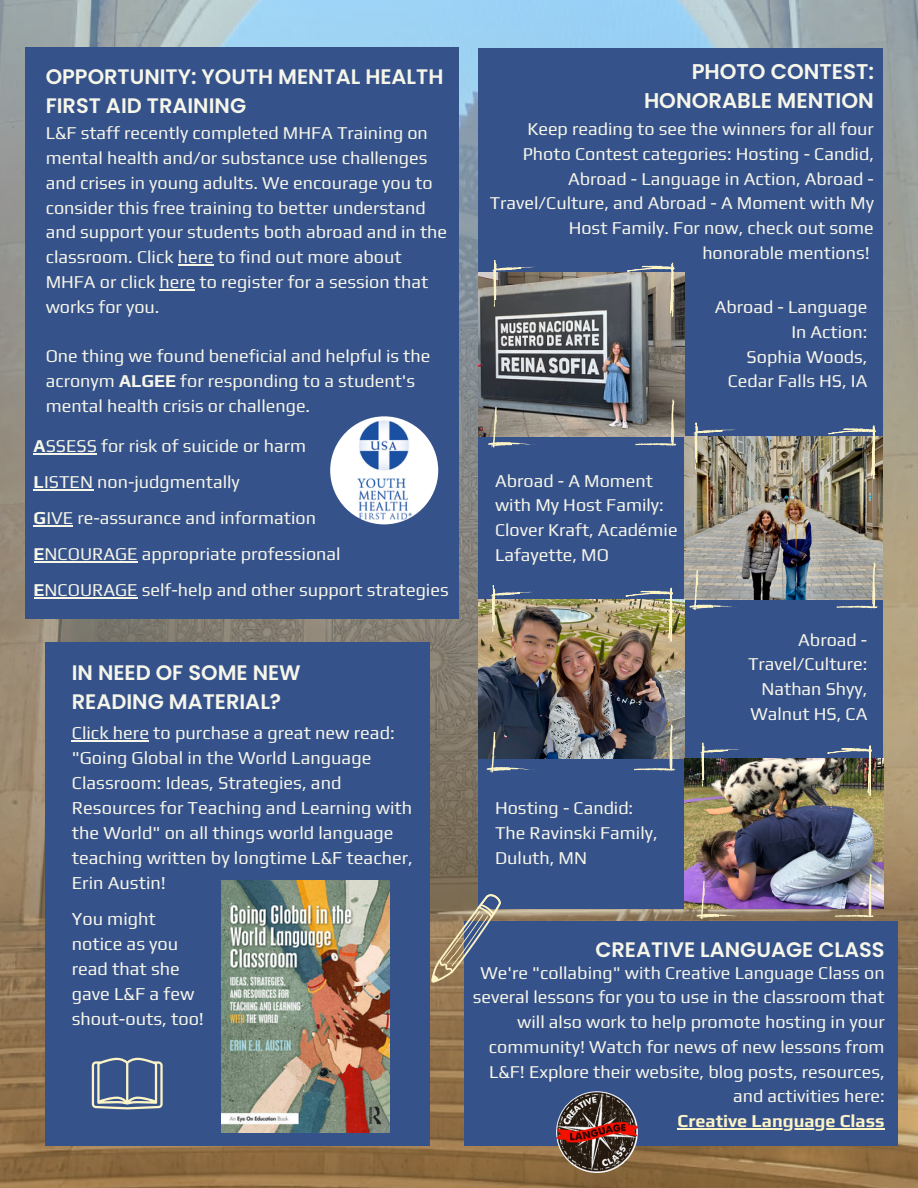
<style>
.page{position:relative;width:918px;height:1188px;background:#fff}
.page>*{position:absolute;margin:0;border:0;box-sizing:border-box;transform-origin:0 0}
.t1{font:600 21.3px "Poppins";color:#f6f6e9}
.t2{font:600 21px/29.2px "Poppins";color:#f6f6e9}
.t3{font:18.15px/24.9px "Play";color:#f6f6e9}
.t4{font:18px/24.8px "Play";color:#f6f6e9;text-align:right}
.t5{font:700 18px "Play";color:#fdf4c6}
.s1{font-weight:700}
</style>
<div class="page">
<img style="left:0;top:0;width:918px;height:1188px">
<div style="left:26px;top:48px;width:433px;height:571px;background:#36528b"></div>
<div style="left:478px;top:48px;width:405px;height:860px;background:#36528b"></div>
<div style="left:46px;top:642px;width:384px;height:503px;background:#36528b"></div>
<svg style="left:92px;top:1058px;width:71px;height:51px"></svg>
<hr style="left:72px;top:740px;width:77px;height:1px;background:#f6f6e9">
<div style="left:465px;top:921px;width:433px;height:224px;background:#36528b"></div>
<svg style="left:431px;top:894px;width:70px;height:89px"></svg>
<img style="left:222px;top:880px;width:168px;height:252px">
<img style="left:685px;top:436px;width:198px;height:163px">
<img style="left:478px;top:272px;width:206px;height:164px">
<img style="left:478px;top:600px;width:206px;height:159px">
<img style="left:685px;top:759px;width:199px;height:149px">
<img style="left:689px;top:423px;width:190px;height:187px">
<img style="left:487px;top:585px;width:190px;height:188px">
<img style="left:697px;top:743px;width:178px;height:176px">
<img style="left:488px;top:260px;width:190px;height:188px">
<img style="left:330px;top:416px;width:108px;height:108px;border-radius:50%">
<img style="left:556px;top:1091px;width:82px;height:82px;border-radius:50%">
<svg style="left:34px;top:453px;width:12px;height:1px"></svg>
<hr style="left:46px;top:453px;width:51px;height:1px;background:#f6f6e9">
<hr style="left:44px;top:489px;width:49px;height:1px;background:#f6f6e9">
<svg style="left:34px;top:525px;width:39px;height:1px"></svg>
<hr style="left:45px;top:561px;width:93px;height:1px;background:#f6f6e9">
<hr style="left:45px;top:597px;width:93px;height:1px;background:#f6f6e9">
<hr style="left:178px;top:264px;width:36px;height:1px;background:#f6f6e9">
<hr style="left:160px;top:289px;width:35px;height:1px;background:#f6f6e9">
<hr style="left:678px;top:1128px;width:207px;height:1px;background:#fdf4c6">
<p class="t2" style="left:46px;top:62px;width:399px">OPPORTUNITY: YOUTH MENTAL HEALTH<br>FIRST AID TRAINING</p>
<p class="t4" style="left:46px;top:121px;width:403px;text-align:left">L&amp;F staff recently completed MHFA Training on mental health and/or substance use challenges and crises in young adults. We encourage you to consider this free training to better understand and support your students both abroad and in the classroom. Click here to find out more about MHFA or click here to register for a session that works for you.</p>
<p class="t4" style="left:46px;top:343px;width:386px;text-align:left">One thing we found beneficial and helpful is the acronym <span class="s1">ALGEE</span> for responding to a student's mental health crisis or challenge.</p>
<p class="t4" style="left:34px;top:433px;width:274px"><span class="s1">A</span>SSESS for risk of suicide or harm</p>
<p class="t4" style="left:34px;top:469px;width:208px"><span class="s1">L</span>ISTEN non-judgmentally</p>
<p class="t4" style="left:34px;top:505px;width:284px"><span class="s1">G</span>IVE re-assurance and information</p>
<p class="t4" style="left:34px;top:541px;width:309px"><span class="s1">E</span>NCOURAGE appropriate professional</p>
<p class="t4" style="left:34px;top:577px;width:417px"><span class="s1">E</span>NCOURAGE self-help and other support strategies</p>
<p class="t2" style="left:72px;top:658px;width:231px">IN NEED OF SOME NEW<br>READING MATERIAL?</p>
<p class="t3" style="left:72px;top:720px;width:343px">Click here to purchase a great new read: "Going Global in the World Language Classroom: Ideas, Strategies, and Resources for Teaching and Learning with the World" on all things world language teaching written by longtime L&amp;F teacher, Erin Austin!</p>
<p class="t3" style="left:72px;top:906px;width:134px">You might notice as you read that she gave L&amp;F a few shout-outs, too!</p>
<p class="t1" style="left:692px;top:56px;width:184px">PHOTO CONTEST:</p>
<p class="t1" style="left:644px;top:86px;width:231px">HONORABLE MENTION</p>
<p class="t4" style="left:490px;top:116px;width:386px">Keep reading to see the winners for all four Photo Contest categories: Hosting - Candid, Abroad - Language in Action, Abroad - Travel/Culture, and Abroad - A Moment with My Host Family. For now, check out some honorable mentions!</p>
<p class="t4" style="left:495px;top:468px;width:170px;text-align:left">Abroad - A Moment with My Host Family:</p>
<p class="t4" style="left:495px;top:517px;width:184px;text-align:left">Clover Kraft, Académie<br>Lafayette, MO</p>
<p class="t4" style="left:495px;top:796px;width:140px">Hosting - Candid:</p>
<p class="t4" style="left:495px;top:820px;width:164px;text-align:left">The Ravinski Family,<br>Duluth, MN</p>
<p class="t4" style="left:715px;top:294px;width:154px">Abroad - Language<br>In Action:</p>
<p class="t4" style="left:728px;top:344px;width:141px">Sophia Woods,<br>Cedar Falls HS, IA</p>
<p class="t4" style="left:748px;top:627px;width:121px">Abroad -<br>Travel/Culture:</p>
<p class="t4" style="left:750px;top:676px;width:119px">Nathan Shyy,<br>Walnut HS, CA</p>
<p class="t2" style="left:595px;top:935px;width:291px">CREATIVE LANGUAGE CLASS</p>
<p class="t4" style="left:473px;top:960px;width:413px">We're "collabing" with Creative Language Class on several lessons for you to use in the classroom that will also work to help promote hosting in your community! Watch for news of new lessons from L&amp;F! Explore their website, blog posts, resources, and activities here:</p>
<p class="t5" style="left:678px;top:1110px;width:209px">Creative Language Class</p>
</div>
